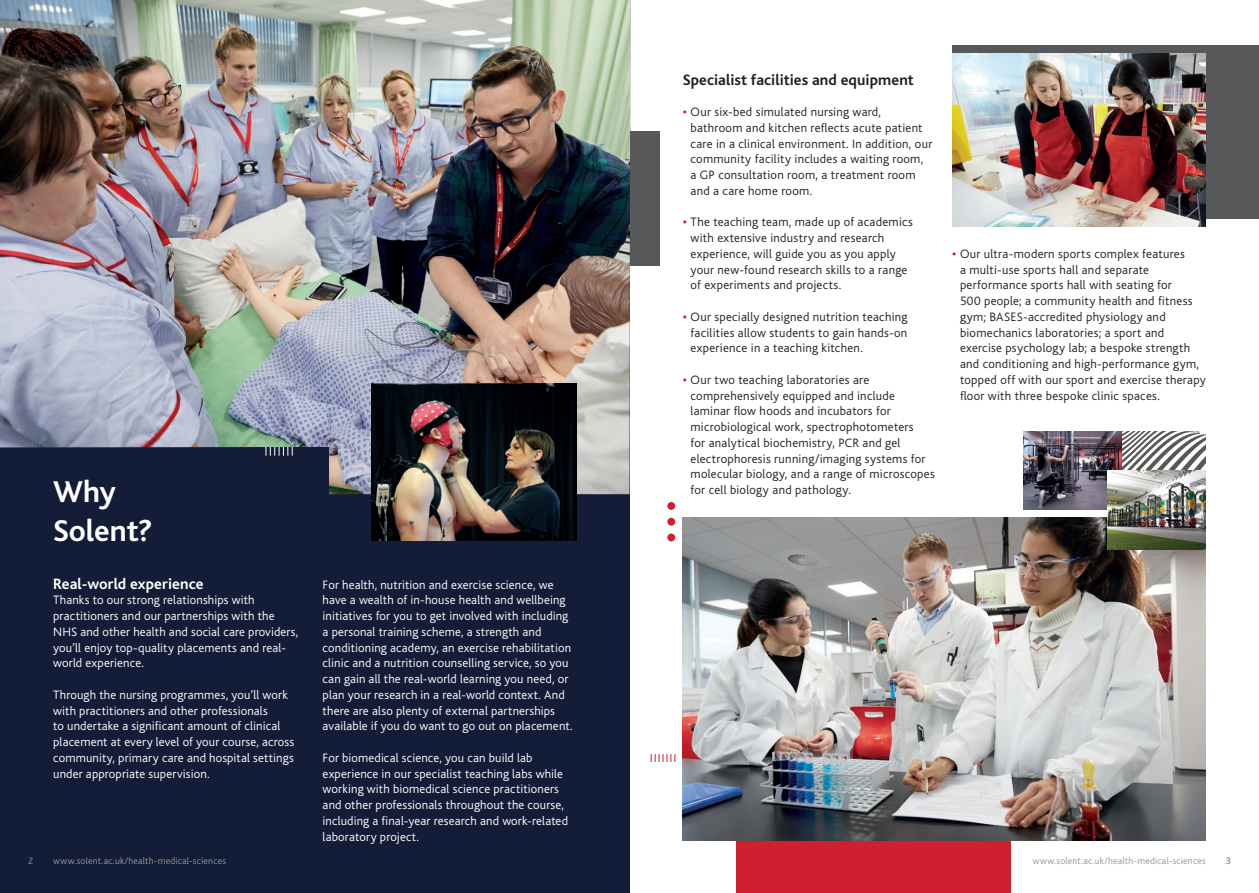
<style>
.page{position:relative;width:1259px;height:893px;background:#fff}
.page>*{position:absolute;margin:0;border:0;box-sizing:border-box;transform-origin:0 0}
.t1{font:700 31.5px/39.3px "Bliss";color:#fff}
.t2{font:700 15.75px "Bliss";letter-spacing:.005em;color:#231f20}
.t3{font:700 15.75px "Bliss";letter-spacing:.005em;color:#fff}
.t4{font:300 12.75px/15.8px "Bliss";letter-spacing:.02em;color:#231f20}
.t5{font:300 12.75px/15.8px "Bliss";letter-spacing:.01em;color:#fff}
.t6{font:300 9.75px "Bliss";letter-spacing:.02em;color:#939598}
.t7{font:700 9.75px "Bliss";letter-spacing:.02em;color:#939598}
.s1{font-weight:700;color:#d0202f}
</style>
<div class="page">
<div style="left:550px;top:132px;width:109px;height:134px;background:#57585a"></div>
<div style="left:736px;top:681px;width:275px;height:212px;background:#d0202f"></div>
<div style="left:0;top:0;width:629px;height:893px;background:#141d37"></div>
<img style="left:0;top:0;width:630px;height:494px">
<img style="left:682px;top:518px;width:523px;height:323px">
<div style="left:667px;top:502px;width:8px;height:8px;background:#d0202f;border-radius:50%"></div>
<div style="left:667px;top:518px;width:8px;height:8px;background:#d0202f;border-radius:50%"></div>
<div style="left:667px;top:533px;width:8px;height:8px;background:#d0202f;border-radius:50%"></div>
<svg style="left:1121px;top:431px;width:84px;height:40px"></svg>
<svg style="left:651px;top:754px;width:24px;height:8px"></svg>
<img style="left:1023px;top:431px;width:98px;height:79px">
<img style="left:1107px;top:471px;width:98px;height:78px">
<img style="left:372px;top:383px;width:204px;height:158px">
<div style="left:952px;top:45px;width:307px;height:174px;background:#57585a"></div>
<img style="left:952px;top:53px;width:253px;height:173px">
<svg style="left:265px;top:447px;width:28px;height:9px"></svg>
<h1 class="t1" style="left:53px;top:473px;width:101px">Why<br>Solent?</h1>
<p class="t3" style="left:53px;top:575px;width:152px">Real-world experience</p>
<p class="t5" style="left:53px;top:593px;width:247px">Thanks to our strong relationships with practitioners and our partnerships with the NHS and other health and social care providers, you’ll enjoy top-quality placements and real&shy;world experience.</p>
<p class="t5" style="left:53px;top:687px;width:242px">Through the nursing programmes, you’ll work with practitioners and other professionals<br>to undertake a significant amount of clinical placement at every level of your course, across community, primary care and hospital settings under appropriate supervision.</p>
<p class="t5" style="left:323px;top:577px;width:251px">For health, nutrition and exercise science, we have a wealth of in-house health and wellbeing initiatives for you to get involved with including a personal training scheme, a strength and conditioning academy, an exercise rehabilitation clinic and a nutrition counselling service, so you can gain all the real-world learning you need, or plan your research in a real-world context. And there are also plenty of external partnerships available if you do want to go out on placement.</p>
<p class="t5" style="left:323px;top:750px;width:247px">For biomedical science, you can build lab experience in our specialist teaching labs while working with biomedical science practitioners and other professionals throughout the course, including a final-year research and work-related laboratory project.</p>
<p class="t2" style="left:682px;top:71px;width:233px">Specialist facilities and equipment</p>
<p class="t4" style="left:690px;top:104px;width:243px;text-indent:-8px"><span class="s1">•</span> Our six-bed simulated nursing ward, bathroom and kitchen reflects acute patient care in a clinical environment. In addition, our community facility includes a waiting room, a GP consultation room, a treatment room and a care home room.</p>
<p class="t4" style="left:690px;top:215px;width:224px;text-indent:-8px"><span class="s1">•</span> The teaching team, made up of academics with extensive industry and research experience, will guide you as you apply your new-found research skills to a range of experiments and projects.</p>
<p class="t4" style="left:690px;top:309px;width:218px;text-align:justify;text-indent:-8px"><span class="s1">•</span> Our specially designed nutrition teaching facilities allow students to gain hands-on experience in a teaching kitchen.</p>
<p class="t4" style="left:690px;top:372px;width:246px;text-indent:-8px"><span class="s1">•</span> Our two teaching laboratories are comprehensively equipped and include laminar flow hoods and incubators for microbiological work, spectrophotometers<br>for analytical biochemistry, PCR and gel electrophoresis running/imaging systems for molecular biology, and a range of microscopes for cell biology and pathology.</p>
<p class="t4" style="left:960px;top:246px;width:247px;text-indent:-8px"><span class="s1">•</span> Our ultra-modern sports complex features<br>a multi-use sports hall and separate performance sports hall with seating for<br>500 people; a community health and fitness gym; BASES-accredited physiology and biomechanics laboratories; a sport and exercise psychology lab; a bespoke strength and conditioning and high-performance gym, topped off with our sport and exercise therapy floor with three bespoke clinic spaces.</p>
<p class="t6" style="left:28px;top:856px;width:7px">2</p>
<p class="t6" style="left:53px;top:856px;width:174px">www.solent.ac.uk/health-medical-sciences</p>
<p class="t6" style="left:1226px;top:856px;width:7px">3</p>
<p class="t7" style="left:76px;top:856px;width:76px">.solent.ac.uk/l w</p>
<p class="t6" style="left:1033px;top:856px;width:174px">www.solent.ac.uk/health-medical-sciences</p>
</div>
